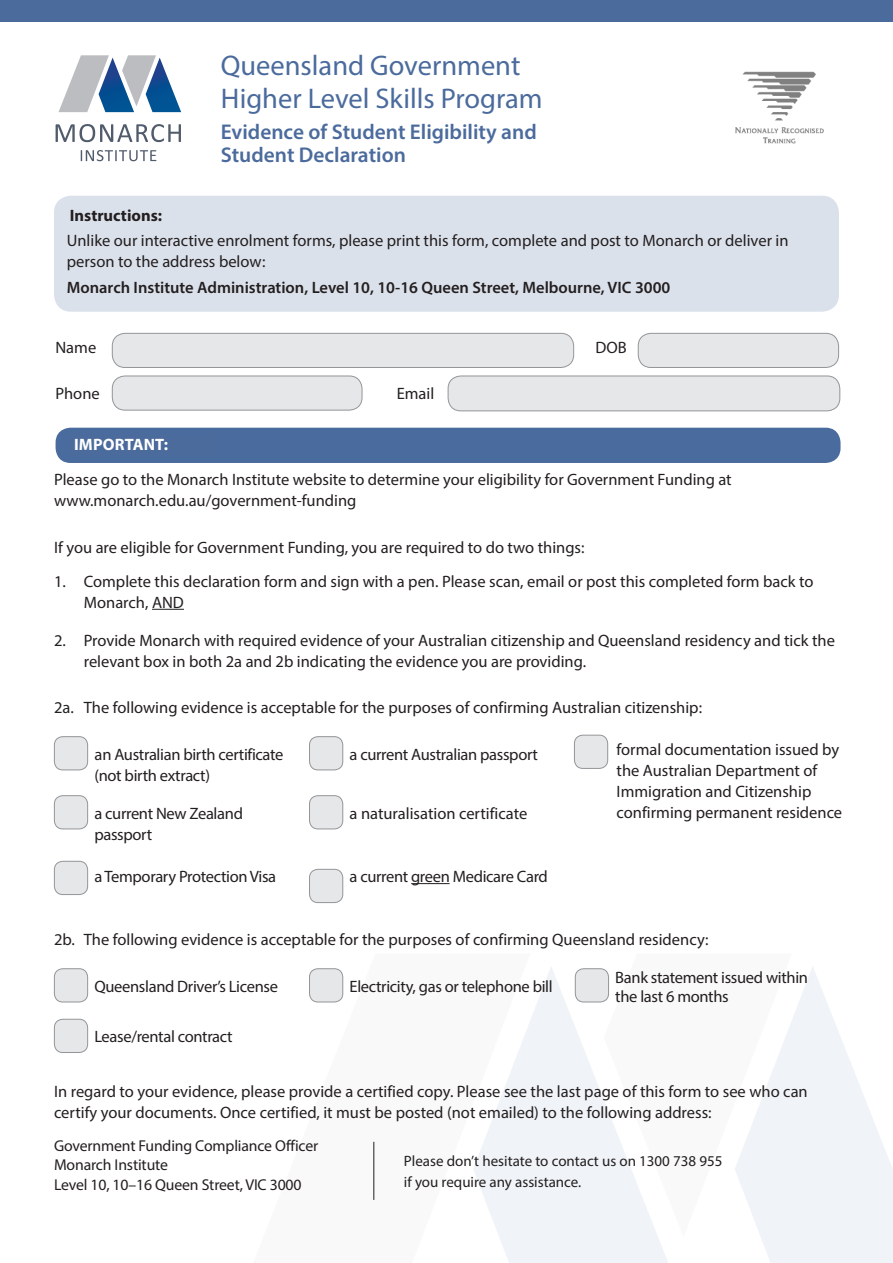
<style>
.page{position:relative;width:893px;height:1263px;background:#fff}
.page>*{position:absolute;margin:0;border:0;box-sizing:border-box;transform-origin:0 0}
.Body{font:28.5px/32.7px "Myriad Pro";color:#4b6b9d}
.Body-2{font:600 21.3px/22.8px "Myriad Pro";color:#4b6b9d}
.Body-3{font:16.5px/21px "Myriad Pro";color:#231f20}
.Body_tabs{font:16.5px/21px "Myriad Pro";color:#231f20}
.Body-4{font:16.5px/19.5px "Myriad Pro";letter-spacing:-.02em;color:#231f20}
.Body-5{font:600 16.5px "Myriad Pro";color:#231f20}
.Body-6{font:700 16.5px "Myriad Pro";color:#231f20}
.Body-7{font:700 16.5px "Myriad Pro";letter-spacing:.01em;color:#fff}
.Body-8{font:15.75px "Myriad Pro";letter-spacing:-.01em;color:#231f20}
.Body-9{font:15px/21px "Myriad Pro";color:#231f20}
</style>
<div class="page">
<svg style="left:474px;top:967px;width:194px;height:296px;fill:#f0f3f7"></svg>
<svg style="left:604px;top:967px;width:64px;height:270px"></svg>
<svg style="left:735px;top:967px;width:158px;height:296px;fill:#f0f3f7"></svg>
<div style="left:54px;top:196px;width:785px;height:116px;background:#dbe1eb;border-radius:17px"></div>
<div style="left:0;top:0;width:893px;height:21px;background:#4b6b9d"></div>
<svg style="left:59px;top:55px;width:122px;height:57px"></svg>
<svg style="left:56px;top:124px;width:125px;height:18px"></svg>
<svg style="left:81px;top:150px;width:75px;height:11px"></svg>
<hr style="left:152px;top:609px;width:32px;height:1px;background:#231f20">
<hr style="left:411px;top:883px;width:39px;height:1px;background:#231f20">
<div style="left:54px;top:737px;width:34px;height:33px;background:#e6e7e9;border-radius:9px"></div>
<div style="left:54px;top:736px;width:34px;height:34px;border:1px solid #939598;border-radius:9px"></div>
<div style="left:309px;top:737px;width:34px;height:33px;background:#e6e7e9;border-radius:9px"></div>
<div style="left:309px;top:736px;width:34px;height:34px;border:1px solid #939598;border-radius:9px"></div>
<div style="left:54px;top:796px;width:34px;height:33px;background:#e6e7e9;border-radius:9px"></div>
<div style="left:54px;top:795px;width:34px;height:34px;border:1px solid #939598;border-radius:9px"></div>
<div style="left:309px;top:796px;width:34px;height:33px;background:#e6e7e9;border-radius:9px"></div>
<div style="left:309px;top:795px;width:34px;height:34px;border:1px solid #939598;border-radius:9px"></div>
<div style="left:54px;top:861px;width:34px;height:33px;background:#e6e7e9;border-radius:9px"></div>
<div style="left:54px;top:861px;width:34px;height:34px;border:1px solid #939598;border-radius:9px"></div>
<div style="left:309px;top:869px;width:34px;height:33px;background:#e6e7e9;border-radius:9px"></div>
<div style="left:309px;top:869px;width:34px;height:34px;border:1px solid #939598;border-radius:9px"></div>
<div style="left:54px;top:969px;width:34px;height:33px;background:#e6e7e9;border-radius:9px"></div>
<div style="left:54px;top:968px;width:34px;height:34px;border:1px solid #939598;border-radius:9px"></div>
<div style="left:309px;top:969px;width:34px;height:33px;background:#e6e7e9;border-radius:9px"></div>
<div style="left:309px;top:968px;width:34px;height:34px;border:1px solid #939598;border-radius:9px"></div>
<div style="left:575px;top:969px;width:34px;height:33px;background:#e6e7e9;border-radius:9px"></div>
<div style="left:575px;top:968px;width:34px;height:34px;border:1px solid #939598;border-radius:9px"></div>
<div style="left:54px;top:1019px;width:34px;height:33px;background:#e6e7e9;border-radius:9px"></div>
<div style="left:54px;top:1019px;width:34px;height:34px;border:1px solid #939598;border-radius:9px"></div>
<img style="left:735px;top:71px;width:89px;height:73px">
<div style="left:574px;top:735px;width:34px;height:33px;background:#e6e7e9;border-radius:9px"></div>
<div style="left:574px;top:735px;width:34px;height:34px;border:1px solid #939598;border-radius:9px"></div>
<div style="left:112px;top:333px;width:462px;height:34px;background:#e6e7e9;border-radius:13px"></div>
<div style="left:112px;top:333px;width:462px;height:35px;border:1px solid #939598;border-radius:13px"></div>
<div style="left:112px;top:376px;width:250px;height:34px;background:#e6e7e9;border-radius:13px"></div>
<div style="left:112px;top:376px;width:250px;height:34px;border:1px solid #939598;border-radius:13px"></div>
<div style="left:448px;top:376px;width:392px;height:35px;background:#e6e7e9;border-radius:13px"></div>
<div style="left:448px;top:376px;width:392px;height:35px;border:1px solid #939598;border-radius:13px"></div>
<hr style="left:373px;top:1142px;width:1px;height:58px;background:#231f20">
<div style="left:638px;top:333px;width:201px;height:34px;background:#e6e7e9;border-radius:13px"></div>
<div style="left:638px;top:333px;width:201px;height:35px;border:1px solid #939598;border-radius:13px"></div>
<div style="left:56px;top:428px;width:784px;height:35px;background:#4a6b9e;border-radius:15px"></div>
<p class="Body" style="left:221px;top:49px;width:323px">Queensland Government<br>Higher Level Skills Program</p>
<p class="Body-2" style="left:221px;top:120px;width:317px">Evidence of Student Eligibility and<br>Student Declaration</p>
<p class="Body-6" style="left:70px;top:204px;width:94px">Instructions:</p>
<p class="Body-3" style="left:67px;top:230px;width:723px">Unlike our interactive enrolment forms, please print this form, complete and post to Monarch or deliver in person to the address below:</p>
<p class="Body-5" style="left:67px;top:277px;width:605px">Monarch Institute Administration, Level 10, 10-16 Queen Street, Melbourne, VIC 3000</p>
<p class="Body_tabs" style="left:55px;top:337px;width:42px">Name</p>
<p class="Body_tabs" style="left:55px;top:383px;width:46px">Phone</p>
<p class="Body_tabs" style="left:397px;top:383px;width:39px">Email</p>
<p class="Body-7" style="left:74px;top:434px;width:96px">IMPORTANT:</p>
<p class="Body_tabs" style="left:596px;top:337px;width:33px">DOB</p>
<p class="Body-3" style="left:54px;top:469px;width:679px">Please go to the Monarch Institute website to determine your eligibility for Government Funding at www.monarch.edu.au/government-funding</p>
<p class="Body-3" style="left:54px;top:537px;width:532px">If you are eligible for Government Funding, you are required to do two things:</p>
<p class="Body_tabs" style="left:84px;top:570px;width:731px;text-indent:-30px">1. Complete this declaration form and sign with a pen. Please scan, email or post this completed form back to<br>Monarch, AND</p>
<p class="Body_tabs" style="left:84px;top:629px;width:753px;text-indent:-30px">2. Provide Monarch with required evidence of your Australian citizenship and Queensland residency and tick the relevant box in both 2a and 2b indicating the evidence you are providing.</p>
<p class="Body_tabs" style="left:54px;top:697px;width:650px">2a. The following evidence is acceptable for the purposes of confirming Australian citizenship:</p>
<p class="Body-4" style="left:94px;top:744px;width:191px">an Australian birth certificate</p>
<p class="Body-4" style="left:350px;top:744px;width:190px">a current Australian passport</p>
<p class="Body-4" style="left:94px;top:765px;width:117px">(not birth extract)</p>
<p class="Body-4" style="left:94px;top:803px;width:150px">a current New Zealand</p>
<p class="Body-3" style="left:350px;top:802px;width:179px">a naturalisation certificate</p>
<p class="Body-4" style="left:94px;top:824px;width:59px">passport</p>
<p class="Body-4" style="left:94px;top:866px;width:183px">a Temporary Protection Visa</p>
<p class="Body-4" style="left:350px;top:866px;width:200px">a current green Medicare Card</p>
<p class="Body-3" style="left:617px;top:739px;width:227px">formal documentation issued by the Australian Department of<br>Immigration and Citizenship confirming permanent residence</p>
<p class="Body_tabs" style="left:54px;top:929px;width:656px">2b. The following evidence is acceptable for the purposes of confirming Queensland residency:</p>
<p class="Body-4" style="left:94px;top:976px;width:185px">Queensland Driver’s License</p>
<p class="Body-4" style="left:350px;top:976px;width:205px">Electricity, gas or telephone bill</p>
<p class="Body-4" style="left:615px;top:967px;width:194px">Bank statement issued within the last 6 months</p>
<p class="Body-4" style="left:94px;top:1027px;width:140px">Lease/rental contract</p>
<p class="Body-3" style="left:54px;top:1081px;width:755px">In regard to your evidence, please provide a certified copy. Please see the last page of this form to see who can certify your documents. Once certified, it must be posted (not emailed) to the following address:</p>
<p class="Body-8" style="left:54px;top:1135px;width:266px">Government Funding Compliance Officer</p>
<p class="Body-8" style="left:54px;top:1155px;width:116px">Monarch Institute</p>
<p class="Body-8" style="left:54px;top:1174px;width:249px">Level 10, 10–16 Queen Street, VIC 3000</p>
<p class="Body-9" style="left:404px;top:1150px;width:320px">Please don’t hesitate to contact us on 1300 738 955 if you require any assistance.</p>
</div>
